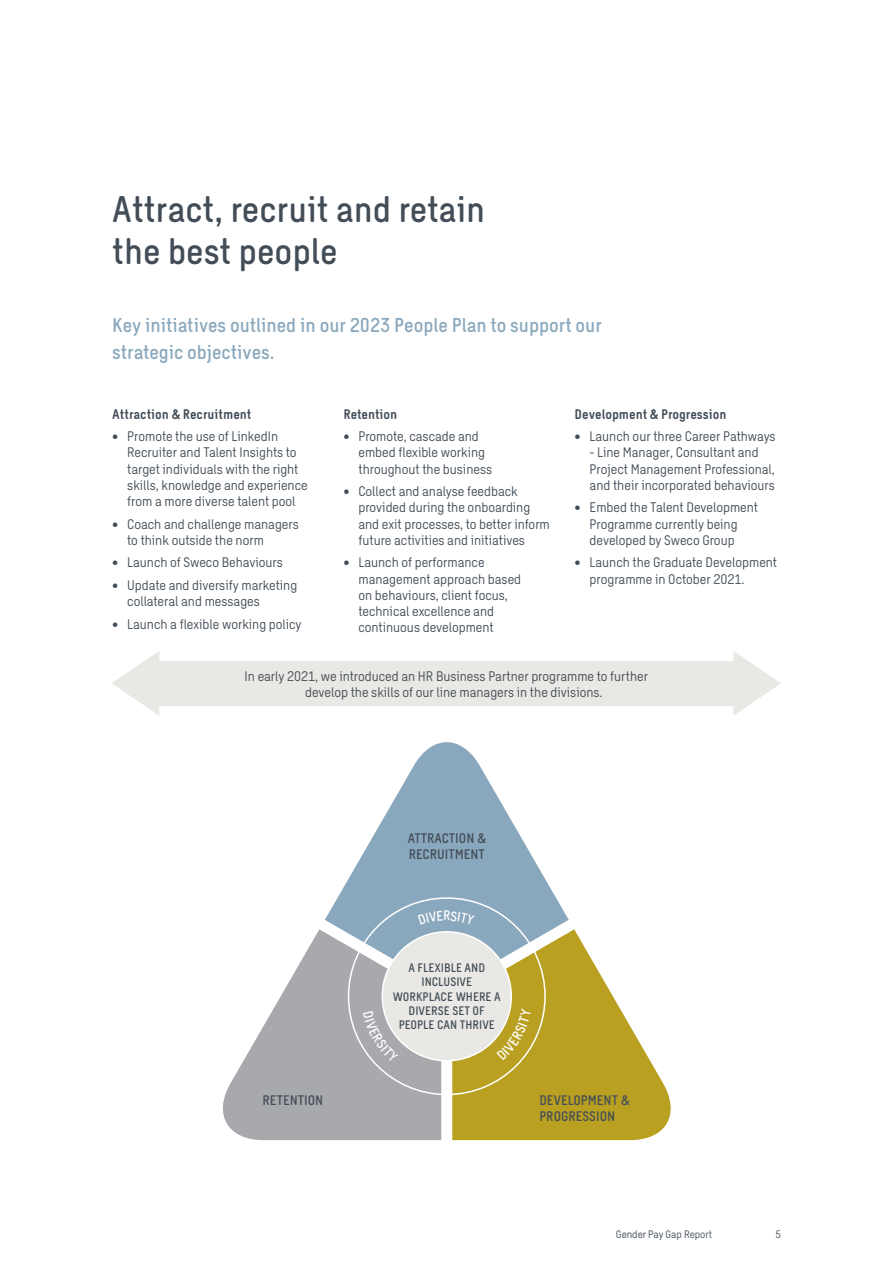
<style>
.page{position:relative;width:893px;height:1263px;background:#fff}
.page>*{position:absolute;margin:0;border:0;box-sizing:border-box;transform-origin:0 0}
.Heading_Intro_24_28{font:500 36px/42px "Sweco Sans";color:#434d57}
.Intro_Quote_13_18{font:500 19.5px/27px "Sweco Sans";color:#8aa8bd}
.Body_text_9_10_8{font:13.5px/16.2px "Sweco Sans";color:#434d57}
.t1{font:500 13.5px/16.2px "Sweco Sans";color:#434d57}
.Body_text_9_10_8-2{font:700 13.5px "Sweco Sans";color:#434d57}
.t2{font:500 12px/14.4px "Sweco Sans";color:#434d57;text-align:center}
.Pagina_text_7_9{font:10.5px "Sweco Sans";color:#434d57}
.Pagina_7_9{font:10.5px "Sweco Sans";color:#434d57}
</style>
<div class="page">
<svg style="left:452px;top:929px;width:219px;height:211px;fill:#b9a021"></svg>
<svg style="left:325px;top:742px;width:244px;height:248px;fill:#8aa8bd"></svg>
<svg style="left:223px;top:929px;width:218px;height:211px;fill:#a8a9ad"></svg>
<div style="left:382px;top:932px;width:129px;height:129px;background:#e9e8e4;border-radius:50%"></div>
<div style="left:159px;top:661px;width:574px;height:44px;background:#e9e8e4"></div>
<svg style="left:112px;top:651px;width:47px;height:64px"></svg>
<svg style="left:733px;top:651px;width:48px;height:65px"></svg>
<svg style="left:418px;top:911px;width:57px;height:14px"></svg>
<svg style="left:497px;top:1009px;width:34px;height:51px"></svg>
<svg style="left:363px;top:1011px;width:35px;height:51px"></svg>
<p class="Heading_Intro_24_28" style="left:112px;top:189px;width:374px">Attract, recruit and retain the best people</p>
<p class="Intro_Quote_13_18" style="left:112px;top:311px;width:491px">Key initiatives outlined in our 2023 People Plan to support our strategic objectives.</p>
<p class="Body_text_9_10_8-2" style="left:112px;top:406px;width:141px">Attraction &amp; Recruitment</p>
<p class="Body_text_9_10_8" style="left:127px;top:428px;width:182px;text-indent:-15px">• Promote the use of LinkedIn<br>Recruiter and Talent Insights to target individuals with the right skills, knowledge and experience from a more diverse talent pool</p>
<p class="Body_text_9_10_8" style="left:127px;top:516px;width:173px;text-indent:-15px">• Coach and challenge managers to think outside the norm</p>
<p class="Body_text_9_10_8" style="left:112px;top:555px;width:172px">• Launch of Sweco Behaviours</p>
<p class="Body_text_9_10_8" style="left:127px;top:577px;width:171px;text-indent:-15px">• Update and diversify marketing collateral and messages</p>
<p class="Body_text_9_10_8" style="left:112px;top:616px;width:191px">• Launch a flexible working policy</p>
<p class="Body_text_9_10_8-2" style="left:343px;top:406px;width:55px">Retention</p>
<p class="Body_text_9_10_8" style="left:358px;top:428px;width:135px;text-indent:-15px">• Promote, cascade and embed flexible working throughout the business</p>
<p class="Body_text_9_10_8" style="left:358px;top:483px;width:193px;text-indent:-15px">• Collect and analyse feedback provided during the onboarding and exit processes, to better inform future activities and initiatives</p>
<p class="Body_text_9_10_8" style="left:358px;top:555px;width:164px;text-indent:-15px">• Launch of performance management approach based on behaviours, client focus, technical excellence and continuous development</p>
<p class="Body_text_9_10_8-2" style="left:575px;top:406px;width:154px">Development &amp; Progression</p>
<p class="Body_text_9_10_8" style="left:575px;top:428px;width:203px">• Launch our three Career Pathways</p>
<p class="Body_text_9_10_8" style="left:590px;top:445px;width:187px">- Line Manager, Consultant and<br>Project Management Professional, and their incorporated behaviours</p>
<p class="Body_text_9_10_8" style="left:590px;top:500px;width:170px;text-indent:-15px">• Embed the Talent Development<br>Programme currently being developed by Sweco Group</p>
<p class="Body_text_9_10_8" style="left:590px;top:555px;width:189px;text-indent:-15px">• Launch the Graduate Development programme in October 2021.</p>
<p class="Body_text_9_10_8" style="left:305px;top:668px;width:344px;text-indent:-60px">In early 2021, we introduced an HR Business Partner programme to further develop the skills of our line managers in the divisions.</p>
<p class="t1" style="left:408px;top:830px;width:80px">ATTRACTION &amp;<br>RECRUITMENT</p>
<p class="t2" style="left:393px;top:960px;width:110px">A FLEXIBLE AND<br>INCLUSIVE<br>WORKPLACE WHERE A<br>DIVERSE SET OF<br>PEOPLE CAN THRIVE</p>
<p class="t1" style="left:262px;top:1092px;width:62px">RETENTION</p>
<p class="t1" style="left:539px;top:1092px;width:92px">DEVELOPMENT &amp;<br>PROGRESSION</p>
<p class="Pagina_text_7_9" style="left:616px;top:1228px;width:98px">Gender Pay Gap Report</p>
<p class="Pagina_7_9" style="left:776px;top:1228px;width:7px">5</p>
</div>
